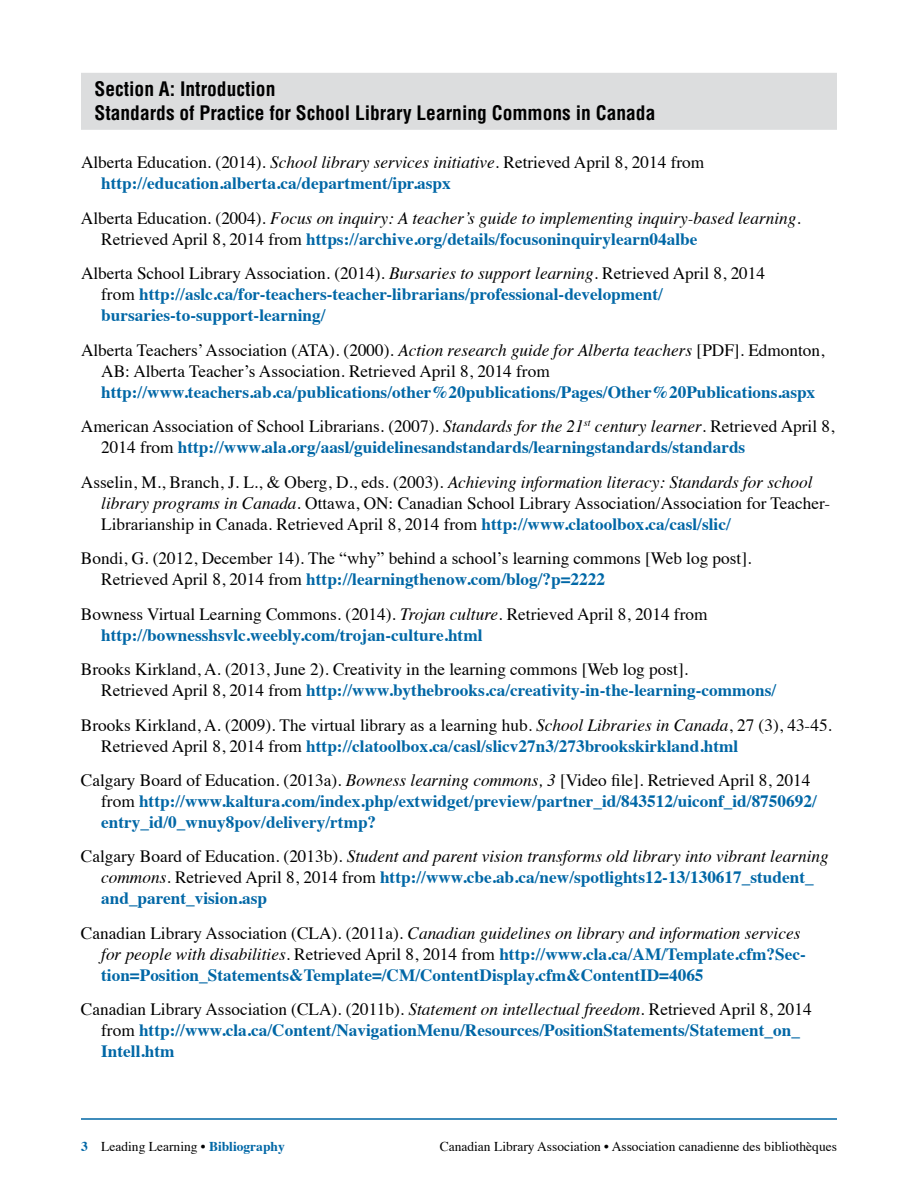
<style>
.page{position:relative;width:918px;height:1188px;background:#fff}
.page>*{position:absolute;margin:0;border:0;box-sizing:border-box;transform-origin:0 0}
.t1{font:700 condensed 19.5px/24px "Helvetica";color:#000}
.t2{font:700 17.25px/21px "Times";color:#0067a6}
.t3{font:17.25px/21px "Times";color:#000}
.t4{font:italic 17.25px/21px "Times";color:#000}
.t5{font:13.5px "Times";color:#000}
.s1{font-style:italic}
.s2{font-weight:700;color:#0067a6}
.s3{font-style:normal}
.s4{font-weight:700;font-style:normal;color:#0067a6}
.s5{font-weight:400;color:#000}
.s6{font-weight:400;font-style:italic;color:#000}
</style>
<div class="page">
<hr style="left:81px;top:1118px;width:756px;height:2px;background:#0067a6">
<div style="left:81px;top:73px;width:756px;height:57px;background:#dcddde"></div>
<p class="t1" style="left:94px;top:77px;width:562px">Section A: Introduction<br>Standards of Practice for School Library Learning Commons in Canada</p>
<p class="t3" style="left:101px;top:150px;width:605px;text-indent:-20px">Alberta Education. (2014). <span class="s1">School library services initiative</span>. Retrieved April 8, 2014 from <span class="s2">http://education.alberta.ca/department/ipr.aspx</span></p>
<p class="t4" style="left:101px;top:206px;width:701px;text-indent:-20px"><span class="s3">Alberta Education. (2004).</span> Focus on inquiry: A teacher’s guide to implementing inquiry-based learning<span class="s3">.<br>Retrieved April 8, 2014 from</span> <span class="s4">https://archive.org/details/focusoninquirylearn04albe</span></p>
<p class="t2" style="left:101px;top:261px;width:665px;text-indent:-20px"><span class="s5">Alberta School Library Association. (2014).</span> <span class="s6">Bursaries to support learning</span><span class="s5">. Retrieved April 8, 2014 from</span> http://aslc.ca/for-teachers-teacher-librarians/professional-development/ bursaries-to-support-learning/</p>
<p class="t3" style="left:101px;top:338px;width:725px;text-indent:-20px">Alberta Teachers’ Association (ATA). (2000). <span class="s1">Action research guide for Alberta teachers</span> [PDF]. Edmonton,<br>AB: Alberta Teacher’s Association. Retrieved April 8, 2014 from</p>
<p class="t2" style="left:81px;top:373px;width:755px;line-height:34.5px;text-align:center">http://www.teachers.ab.ca/publications/other%20publications/Pages/Other%20Publications.aspx<br><span class="s5">American Association of School Librarians. (2007).</span> <span class="s6">Standards for the 21</span><sup>st</sup> <span class="s6">century learner</span><span class="s5">. Retrieved April 8,</span></p>
<p class="t2" style="left:81px;top:428px;width:733px;line-height:34.5px;text-indent:20px"><span class="s5">2014 from</span> http://www.ala.org/aasl/guidelinesandstandards/learningstandards/standards<br><span class="s5">Asselin, M., Branch, J. L., &amp; Oberg, D., eds. (2003).</span> <span class="s6">Achieving information literacy: Standards for school</span></p>
<p class="t3" style="left:101px;top:491px;width:731px"><span class="s1">library programs in Canada</span>. Ottawa, ON: Canadian School Library Association/Association for Teacher-<br>Librarianship in Canada. Retrieved April 8, 2014 from <span class="s2">http://www.clatoolbox.ca/casl/slic/</span></p>
<p class="t3" style="left:101px;top:546px;width:652px;text-indent:-20px">Bondi, G. (2012, December 14). The “why” behind a school’s learning commons [Web log post].<br>Retrieved April 8, 2014 from <span class="s2">http://learningthenow.com/blog/?p=2222</span></p>
<p class="t3" style="left:101px;top:602px;width:608px;text-indent:-20px">Bowness Virtual Learning Commons. (2014). <span class="s1">Trojan culture</span>. Retrieved April 8, 2014 from <span class="s2">http://bownesshsvlc.weebly.com/trojan-culture.html</span></p>
<p class="t3" style="left:101px;top:657px;width:676px;text-indent:-20px">Brooks Kirkland, A. (2013, June 2). Creativity in the learning commons [Web log post].<br>Retrieved April 8, 2014 from <span class="s2">http://www.bythebrooks.ca/creativity-in-the-learning-commons/</span></p>
<p class="t3" style="left:101px;top:713px;width:732px;text-indent:-20px">Brooks Kirkland, A. (2009). The virtual library as a learning hub. <span class="s1">School Libraries in Canada</span>, 27 (3), 43-45.<br>Retrieved April 8, 2014 from <span class="s2">http://clatoolbox.ca/casl/slicv27n3/273brookskirkland.html</span></p>
<p class="t2" style="left:101px;top:768px;width:717px;text-indent:-20px"><span class="s5">Calgary Board of Education. (2013a).</span> <span class="s6">Bowness learning commons, 3</span> <span class="s5">[Video file]. Retrieved April 8, 2014 from</span> http://www.kaltura.com/index.php/extwidget/preview/partner_id/843512/uiconf_id/8750692/ entry_id/0_wnuy8pov/delivery/rtmp?</p>
<p class="t2" style="left:101px;top:844px;width:729px;text-indent:-20px"><span class="s5">Calgary Board of Education. (2013b).</span> <span class="s6">Student and parent vision transforms old library into vibrant learning commons</span><span class="s5">. Retrieved April 8, 2014 from</span> http://www.cbe.ab.ca/new/spotlights12-13/130617_student_ and_parent_vision.asp</p>
<p class="t2" style="left:101px;top:921px;width:706px;text-indent:-20px"><span class="s5">Canadian Library Association (CLA). (2011a).</span> <span class="s6">Canadian guidelines on library and information services for people with disabilities</span><span class="s5">. Retrieved April 8, 2014 from</span> http://www.cla.ca/AM/Template.cfm?Sec&shy;tion=Position_Statements&amp;Template=/CM/ContentDisplay.cfm&amp;ContentID=4065</p>
<p class="t2" style="left:101px;top:997px;width:712px;text-indent:-20px"><span class="s5">Canadian Library Association (CLA). (2011b).</span> <span class="s6">Statement on intellectual freedom</span><span class="s5">. Retrieved April 8, 2014 from</span> http://www.cla.ca/Content/NavigationMenu/Resources/PositionStatements/Statement_on_<br>Intell.htm</p>
<p class="t5" style="left:81px;top:1133px;width:205px"><span class="s2">3</span> Leading Learning • <span class="s2">Bibliography</span></p>
<p class="t5" style="left:440px;top:1133px;width:399px">Canadian Library Association • Association canadienne des bibliothèques</p>
</div>
